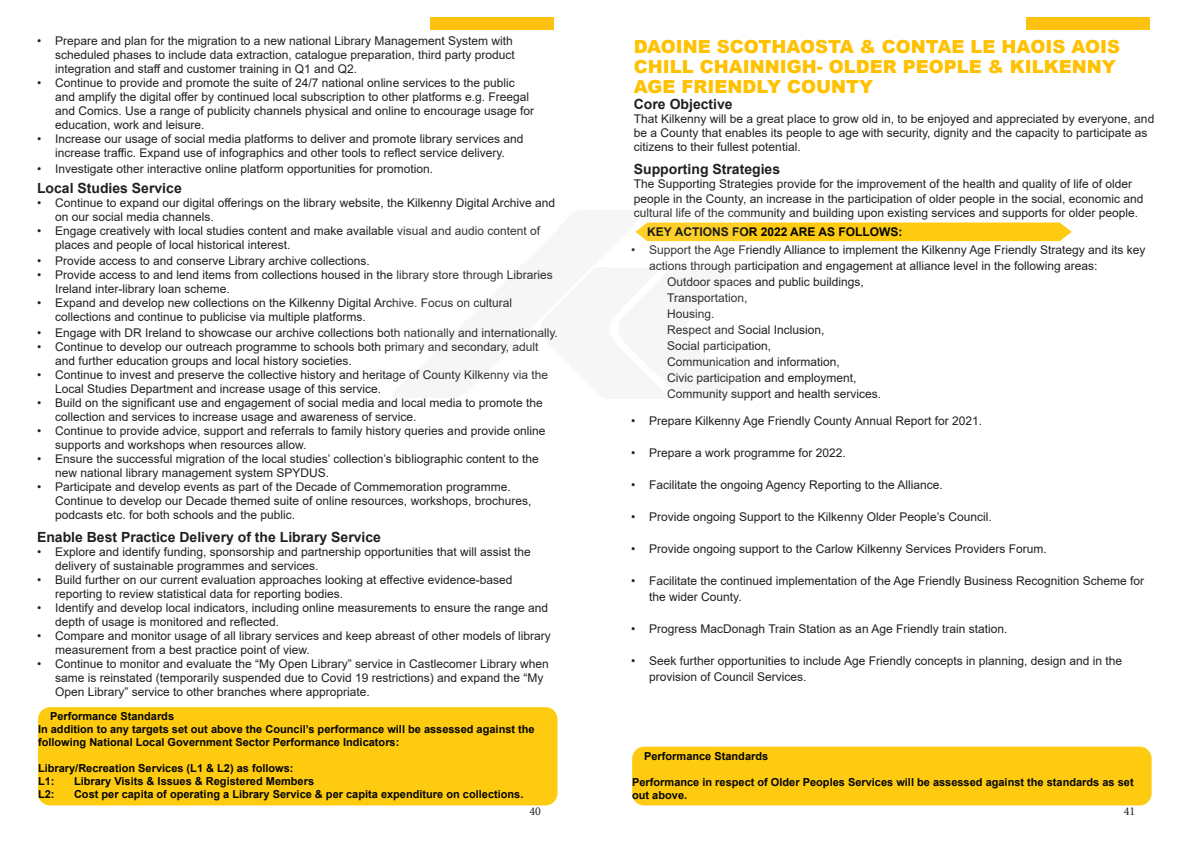
<style>
.page{position:relative;width:1191px;height:842px;background:#fff}
.page>*{position:absolute;margin:0;border:0;box-sizing:border-box;transform-origin:0 0}
.t1{font:900 18px/20px "Arial";color:#ffc100}
.t2{font:700 14px "Arial";color:#231f20}
.t3{font:12px/14px "Arial";color:#231f20}
.t4{font:700 12px "Arial";color:#040503}
.t5{font:12px "Minion Pro";color:#231f20}
.t6{font:700 11px/13px "Arial";color:#040503}
</style>
<div class="page">
<div style="left:430px;top:17px;width:123px;height:13px;background:#fdc111"></div>
<div style="left:1026px;top:17px;width:124px;height:13px;background:#fdc111"></div>
<div style="left:38px;top:707px;width:519px;height:98px;background:#fecb10;border-radius:12px"></div>
<div style="left:745px;top:223px;width:326px;height:18px;background:#fecb10"></div>
<div style="left:632px;top:747px;width:519px;height:58px;background:#fecb10;border-radius:12px"></div>
<img style="left:635px;top:222px;width:110px;height:20px">
<p class="t3" style="left:55px;top:33px;width:461px;text-indent:-18px">• Prepare and plan for the migration to a new national Library Management System with scheduled phases to include data extraction, catalogue preparation, third party product integration and staff and customer training in Q1 and Q2.</p>
<p class="t3" style="left:55px;top:75px;width:480px;text-indent:-18px">• Continue to provide and promote the suite of 24/7 national online services to the public and amplify the digital offer by continued local subscription to other platforms e.g. Freegal and Comics. Use a range of publicity channels physical and online to encourage usage for education, work and leisure.</p>
<p class="t3" style="left:37px;top:131px;width:488px;text-align:center">• Increase our usage of social media platforms to deliver and promote library services and increase traffic. Expand use of infographics and other tools to reflect service delivery.</p>
<p class="t3" style="left:37px;top:161px;width:398px">• Investigate other interactive online platform opportunities for promotion.</p>
<p class="t2" style="left:37px;top:178px;width:146px">Local Studies Service</p>
<p class="t3" style="left:55px;top:195px;width:502px;text-indent:-18px">• Continue to expand our digital offerings on the library website, the Kilkenny Digital Archive and on our social media channels.</p>
<p class="t3" style="left:55px;top:223px;width:486px;text-indent:-18px">• Engage creatively with local studies content and make available visual and audio content of places and people of local historical interest.</p>
<p class="t3" style="left:37px;top:253px;width:334px">• Provide access to and conserve Library archive collections.</p>
<p class="t3" style="left:55px;top:267px;width:499px;text-indent:-18px">• Provide access to and lend items from collections housed in the library store through Libraries<br>Ireland inter-library loan scheme.</p>
<p class="t3" style="left:55px;top:295px;width:458px;text-indent:-18px">• Expand and develop new collections on the Kilkenny Digital Archive. Focus on cultural collections and continue to publicise via multiple platforms.</p>
<p class="t3" style="left:37px;top:325px;width:522px">• Engage with DR Ireland to showcase our archive collections both nationally and internationally.</p>
<p class="t3" style="left:55px;top:339px;width:485px;text-indent:-18px">• Continue to develop our outreach programme to schools both primary and secondary, adult and further education groups and local history societies.</p>
<p class="t3" style="left:55px;top:367px;width:494px;text-indent:-18px">• Continue to invest and preserve the collective history and heritage of County Kilkenny via the<br>Local Studies Department and increase usage of this service.</p>
<p class="t3" style="left:55px;top:395px;width:489px;text-indent:-18px">• Build on the significant use and engagement of social media and local media to promote the collection and services to increase usage and awareness of service.</p>
<p class="t3" style="left:55px;top:423px;width:492px;text-indent:-18px">• Continue to provide advice, support and referrals to family history queries and provide online supports and workshops when resources allow.</p>
<p class="t3" style="left:55px;top:452px;width:485px;text-indent:-18px">• Ensure the successful migration of the local studies’ collection’s bibliographic content to the new national library management system SPYDUS.</p>
<p class="t3" style="left:55px;top:480px;width:478px;text-indent:-18px">• Participate and develop events as part of the Decade of Commemoration programme.<br>Continue to develop our Decade themed suite of online resources, workshops, brochures, podcasts etc. for both schools and the public.</p>
<p class="t2" style="left:37px;top:527px;width:345px">Enable Best Practice Delivery of the Library Service</p>
<p class="t3" style="left:55px;top:544px;width:477px;text-indent:-18px">• Explore and identify funding, sponsorship and partnership opportunities that will assist the delivery of sustainable programmes and services.</p>
<p class="t3" style="left:55px;top:572px;width:459px;text-indent:-18px">• Build further on our current evaluation approaches looking at effective evidence-based reporting to review statistical data for reporting bodies.</p>
<p class="t3" style="left:55px;top:600px;width:494px;text-indent:-18px">• Identify and develop local indicators, including online measurements to ensure the range and depth of usage is monitored and reflected.</p>
<p class="t3" style="left:55px;top:628px;width:497px;text-indent:-18px">• Compare and monitor usage of all library services and keep abreast of other models of library measurement from a best practice point of view.</p>
<p class="t3" style="left:55px;top:656px;width:495px;text-indent:-18px">• Continue to monitor and evaluate the “My Open Library” service in Castlecomer Library when same is reinstated (temporarily suspended due to Covid 19 restrictions) and expand the “My<br>Open Library” service to other branches where appropriate.</p>
<p class="t6" style="left:38px;top:710px;width:498px;text-indent:12px">Performance Standards<br>In addition to any targets set out above the Council’s performance will be assessed against the following National Local Government Sector Performance Indicators:</p>
<p class="t6" style="left:38px;top:762px;width:257px">Library/Recreation Services (L1 &amp; L2) as follows:<br>L1:</p>
<p class="t6" style="left:74px;top:775px;width:242px">Library Visits &amp; Issues &amp; Registered Members</p>
<p class="t6" style="left:38px;top:788px;width:18px">L2:</p>
<p class="t6" style="left:74px;top:788px;width:451px">Cost per capita of operating a Library Service &amp; per capita expenditure on collections.</p>
<h1 class="t1" style="left:634px;top:36px;width:487px">DAOINE SCOTHAOSTA &amp; CONTAE LE HAOIS AOIS<br>CHILL CHAINNIGH- OLDER PEOPLE &amp; KILKENNY<br>AGE FRIENDLY COUNTY</h1>
<p class="t2" style="left:634px;top:94px;width:100px">Core Objective</p>
<p class="t3" style="left:634px;top:112px;width:522px">That Kilkenny will be a great place to grow old in, to be enjoyed and appreciated by everyone, and be a County that enables its people to age with security, dignity and the capacity to participate as citizens to their fullest potential.</p>
<p class="t2" style="left:634px;top:159px;width:148px">Supporting Strategies</p>
<p class="t3" style="left:634px;top:177px;width:511px;line-height:14.4px">The Supporting Strategies provide for the improvement of the health and quality of life of older people in the County, an increase in the participation of older people in the social, economic and cultural life of the community and building upon existing services and supports for older people.</p>
<p class="t4" style="left:647px;top:224px;width:257px">KEY ACTIONS FOR 2022 ARE AS FOLLOWS:</p>
<p class="t3" style="left:631px;top:243px;width:516px">• Support the Age Friendly Alliance to implement the Kilkenny Age Friendly Strategy and its key</p>
<p class="t3" style="left:649px;top:259px;width:450px">actions through participation and engagement at alliance level in the following areas:</p>
<p class="t3" style="left:667px;top:275px;width:198px">Outdoor spaces and public buildings,</p>
<p class="t3" style="left:667px;top:291px;width:82px">Transportation,</p>
<p class="t3" style="left:667px;top:307px;width:49px">Housing.</p>
<p class="t3" style="left:667px;top:323px;width:159px">Respect and Social Inclusion,</p>
<p class="t3" style="left:667px;top:339px;width:106px">Social participation,</p>
<p class="t3" style="left:667px;top:355px;width:174px">Communication and information,</p>
<p class="t3" style="left:667px;top:371px;width:191px">Civic participation and employment,</p>
<p class="t3" style="left:667px;top:387px;width:216px">Community support and health services.</p>
<p class="t3" style="left:631px;top:414px;width:352px">• Prepare Kilkenny Age Friendly County Annual Report for 2021.</p>
<p class="t3" style="left:631px;top:446px;width:216px">• Prepare a work programme for 2022.</p>
<p class="t3" style="left:631px;top:478px;width:313px">• Facilitate the ongoing Agency Reporting to the Alliance.</p>
<p class="t3" style="left:631px;top:510px;width:362px">• Provide ongoing Support to the Kilkenny Older People’s Council.</p>
<p class="t3" style="left:631px;top:542px;width:417px">• Provide ongoing support to the Carlow Kilkenny Services Providers Forum.</p>
<p class="t3" style="left:649px;top:573px;width:496px;line-height:16px;text-indent:-18px">• Facilitate the continued implementation of the Age Friendly Business Recognition Scheme for the wider County.</p>
<p class="t3" style="left:631px;top:622px;width:378px">• Progress MacDonagh Train Station as an Age Friendly train station.</p>
<p class="t3" style="left:649px;top:653px;width:474px;line-height:16px;text-indent:-18px">• Seek further opportunities to include Age Friendly concepts in planning, design and in the provision of Council Services.</p>
<p class="t6" style="left:644px;top:749px;width:126px">Performance Standards</p>
<p class="t6" style="left:632px;top:775px;width:503px">Performance in respect of Older Peoples Services will be assessed against the standards as set out above.</p>
<p class="t5" style="left:529px;top:803px;width:13px">40</p>
<p class="t5" style="left:1123px;top:803px;width:13px">41</p>
</div>
